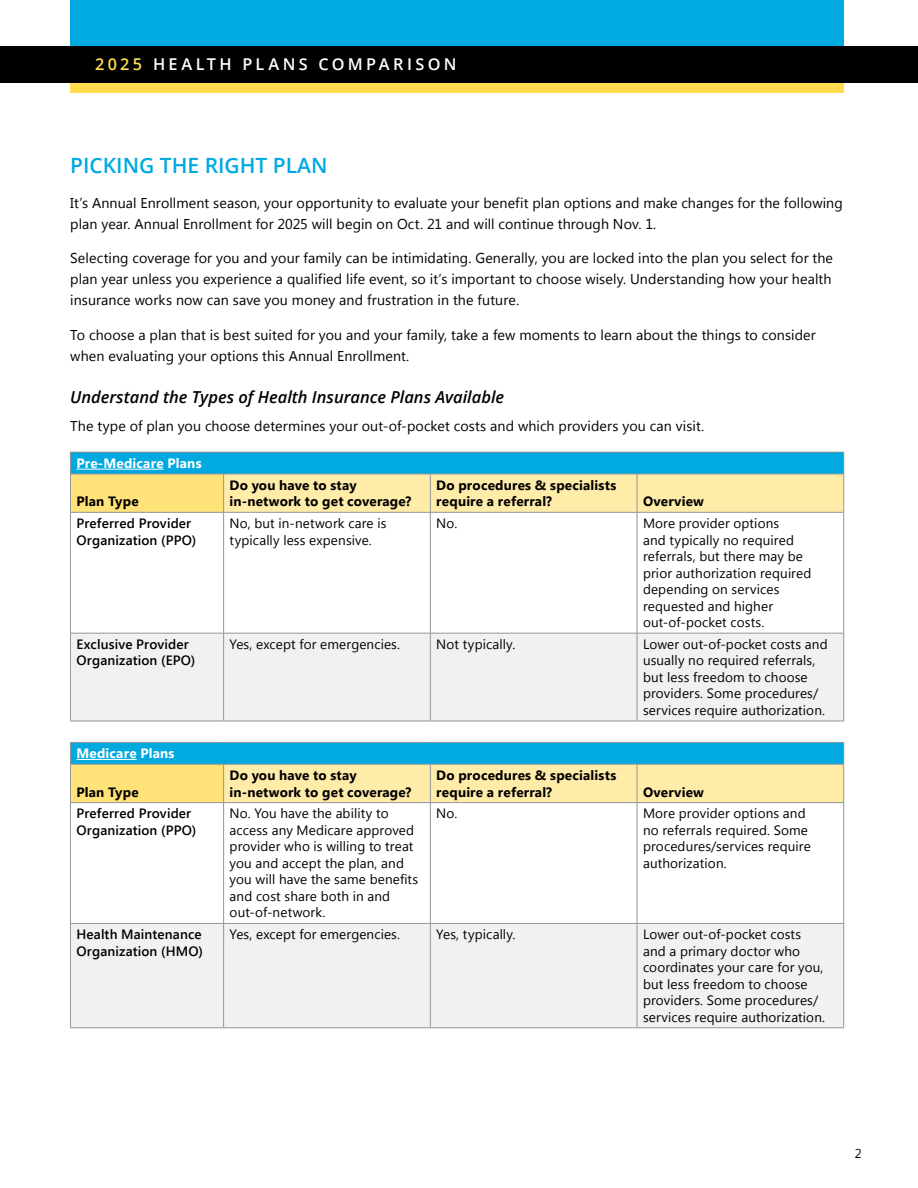
<style>
.page{position:relative;width:918px;height:1188px;background:#fff}
.page>*{position:absolute;margin:0;border:0;box-sizing:border-box;transform-origin:0 0}
.t1{font:600 21px "Open Sans";color:#01a9e1}
.t2{font:italic 600 16.5px "Open Sans";color:#000}
.t3{font:600 16.2px "Open Sans";letter-spacing:.21em;color:#fff}
.t4{font:14.25px/21px "Segoe UI";letter-spacing:.005em;color:#000}
.t5{font:13.5px/16.5px "Segoe UI";letter-spacing:.01em;color:#000}
.t6{font:700 13.5px/16.5px "Segoe UI";letter-spacing:.015em;color:#000}
.t7{font:600 13.5px/16.5px "Segoe UI";letter-spacing:.01em;color:#000}
.t8{font:700 13.5px "Segoe UI";letter-spacing:.01em;color:#fff}
.t9{font:12.75px "Segoe UI";color:#000}
.s1{color:#ffdd4f}
</style>
<div class="page">
<div style="left:70px;top:67px;width:774px;height:25px;background:#ffdd4f"></div>
<div style="left:70px;top:0;width:774px;height:64px;background:#01a9e1"></div>
<div style="left:0;top:46px;width:918px;height:37px;background:#000"></div>
<div style="left:70px;top:452px;width:774px;height:22px;background:#01a9e1"></div>
<div style="left:70px;top:474px;width:154px;height:38px;background:#ffe378"></div>
<div style="left:71px;top:634px;width:772px;height:87px;background:#f1f1f2"></div>
<hr style="left:430px;top:513px;width:1px;height:120px;background:#939598">
<hr style="left:637px;top:513px;width:1px;height:120px;background:#939598">
<hr style="left:430px;top:633px;width:1px;height:88px;background:#939598">
<hr style="left:637px;top:633px;width:1px;height:88px;background:#939598">
<hr style="left:843px;top:513px;width:1px;height:120px;background:#939598">
<hr style="left:70px;top:513px;width:1px;height:120px;background:#939598">
<hr style="left:223px;top:513px;width:1px;height:120px;background:#939598">
<hr style="left:70px;top:633px;width:154px;height:1px;background:#939598">
<hr style="left:70px;top:633px;width:1px;height:88px;background:#939598">
<hr style="left:70px;top:721px;width:154px;height:1px;background:#939598">
<hr style="left:224px;top:633px;width:206px;height:1px;background:#939598">
<hr style="left:223px;top:633px;width:1px;height:88px;background:#939598">
<hr style="left:430px;top:633px;width:207px;height:1px;background:#939598">
<hr style="left:637px;top:633px;width:207px;height:1px;background:#939598">
<hr style="left:843px;top:633px;width:1px;height:88px;background:#939598">
<hr style="left:224px;top:721px;width:206px;height:1px;background:#939598">
<hr style="left:430px;top:721px;width:207px;height:1px;background:#939598">
<hr style="left:637px;top:721px;width:207px;height:1px;background:#939598">
<hr style="left:70px;top:452px;width:154px;height:1px;background:#939598">
<svg style="left:70px;top:452px;width:1px;height:22px"></svg>
<svg style="left:224px;top:452px;width:620px;height:60px"></svg>
<hr style="left:70px;top:474px;width:154px;height:1px;background:#939598">
<hr style="left:70px;top:474px;width:1px;height:38px;background:#939598">
<hr style="left:70px;top:512px;width:154px;height:1px;background:#939598">
<hr style="left:224px;top:474px;width:206px;height:1px;background:#939598">
<hr style="left:223px;top:474px;width:1px;height:38px;background:#939598">
<hr style="left:430px;top:474px;width:207px;height:1px;background:#939598">
<hr style="left:637px;top:474px;width:207px;height:1px;background:#939598">
<hr style="left:843px;top:474px;width:1px;height:38px;background:#939598">
<hr style="left:224px;top:512px;width:206px;height:1px;background:#939598">
<hr style="left:430px;top:512px;width:207px;height:1px;background:#939598">
<hr style="left:637px;top:512px;width:207px;height:1px;background:#939598">
<hr style="left:76px;top:469px;width:88px;height:1px;background:#fff">
<div style="left:70px;top:742px;width:774px;height:22px;background:#01a9e1"></div>
<div style="left:70px;top:764px;width:154px;height:39px;background:#ffe378"></div>
<div style="left:71px;top:924px;width:772px;height:104px;background:#f1f1f2"></div>
<hr style="left:430px;top:803px;width:1px;height:120px;background:#939598">
<hr style="left:637px;top:803px;width:1px;height:120px;background:#939598">
<hr style="left:430px;top:924px;width:1px;height:104px;background:#939598">
<hr style="left:637px;top:924px;width:1px;height:104px;background:#939598">
<hr style="left:843px;top:803px;width:1px;height:120px;background:#939598">
<hr style="left:70px;top:803px;width:1px;height:120px;background:#939598">
<hr style="left:223px;top:803px;width:1px;height:120px;background:#939598">
<hr style="left:70px;top:923px;width:154px;height:1px;background:#939598">
<hr style="left:70px;top:924px;width:1px;height:104px;background:#939598">
<hr style="left:70px;top:1028px;width:154px;height:1px;background:#939598">
<hr style="left:224px;top:923px;width:206px;height:1px;background:#939598">
<hr style="left:223px;top:924px;width:1px;height:104px;background:#939598">
<hr style="left:430px;top:923px;width:207px;height:1px;background:#939598">
<hr style="left:637px;top:923px;width:207px;height:1px;background:#939598">
<hr style="left:843px;top:924px;width:1px;height:104px;background:#939598">
<hr style="left:224px;top:1028px;width:206px;height:1px;background:#939598">
<hr style="left:430px;top:1028px;width:207px;height:1px;background:#939598">
<hr style="left:637px;top:1028px;width:207px;height:1px;background:#939598">
<hr style="left:70px;top:742px;width:154px;height:1px;background:#939598">
<svg style="left:70px;top:743px;width:1px;height:21px"></svg>
<hr style="left:224px;top:742px;width:206px;height:1px;background:#939598">
<hr style="left:430px;top:742px;width:207px;height:1px;background:#939598">
<hr style="left:637px;top:742px;width:207px;height:1px;background:#939598">
<svg style="left:224px;top:743px;width:620px;height:59px"></svg>
<hr style="left:70px;top:764px;width:154px;height:1px;background:#939598">
<hr style="left:70px;top:764px;width:1px;height:38px;background:#939598">
<hr style="left:70px;top:802px;width:154px;height:1px;background:#939598">
<hr style="left:224px;top:764px;width:206px;height:1px;background:#939598">
<hr style="left:223px;top:764px;width:1px;height:38px;background:#939598">
<hr style="left:430px;top:764px;width:207px;height:1px;background:#939598">
<hr style="left:637px;top:764px;width:207px;height:1px;background:#939598">
<hr style="left:843px;top:764px;width:1px;height:38px;background:#939598">
<hr style="left:224px;top:802px;width:206px;height:1px;background:#939598">
<hr style="left:430px;top:802px;width:207px;height:1px;background:#939598">
<hr style="left:637px;top:802px;width:207px;height:1px;background:#939598">
<hr style="left:76px;top:759px;width:61px;height:1px;background:#fff">
<p class="t3" style="left:95px;top:53px;width:363px"><span class="s1">2025</span> HEALTH PLANS COMPARISON</p>
<h1 class="t1" style="left:70px;top:151px;width:259px">PICKING THE RIGHT PLAN</h1>
<p class="t4" style="left:70px;top:191px;width:774px">It’s Annual Enrollment season, your opportunity to evaluate your benefit plan options and make changes for the following plan year. Annual Enrollment for 2025 will begin on Oct. 21 and will continue through Nov. 1.</p>
<p class="t4" style="left:70px;top:247px;width:764px;text-align:justify">Selecting coverage for you and your family can be intimidating. Generally, you are locked into the plan you select for the plan year unless you experience a qualified life event, so it’s important to choose wisely. Understanding how your health insurance works now can save you money and frustration in the future.</p>
<p class="t4" style="left:70px;top:323px;width:747px">To choose a plan that is best suited for you and your family, take a few moments to learn about the things to consider when evaluating your options this Annual Enrollment.</p>
<p class="t2" style="left:70px;top:386px;width:436px">Understand the Types of Health Insurance Plans Available</p>
<p class="t4" style="left:70px;top:415px;width:636px">The type of plan you choose determines your out-of-pocket costs and which providers you can visit.</p>
<p class="t8" style="left:76px;top:454px;width:127px">Pre-Medicare Plans</p>
<p class="t6" style="left:76px;top:493px;width:64px">Plan Type</p>
<p class="t6" style="left:230px;top:476px;width:183px">Do you have to stay in-network to get coverage?</p>
<p class="t6" style="left:436px;top:476px;width:181px">Do procedures &amp; specialists require a referral?</p>
<p class="t6" style="left:643px;top:493px;width:62px">Overview</p>
<p class="t7" style="left:76px;top:514px;width:121px">Preferred Provider<br>Organization (PPO)</p>
<p class="t5" style="left:230px;top:515px;width:158px">No, but in-network care is typically less expensive.</p>
<p class="t5" style="left:436px;top:515px;width:23px">No.</p>
<p class="t5" style="left:643px;top:515px;width:170px">More provider options<br>and typically no required referrals, but there may be prior authorization required depending on services requested and higher out-of-pocket costs.</p>
<p class="t7" style="left:76px;top:635px;width:120px">Exclusive Provider<br>Organization (EPO)</p>
<p class="t5" style="left:230px;top:635px;width:172px">Yes, except for emergencies.</p>
<p class="t5" style="left:436px;top:635px;width:80px">Not typically.</p>
<p class="t5" style="left:643px;top:635px;width:186px">Lower out-of-pocket costs and usually no required referrals, but less freedom to choose providers. Some procedures/ services require authorization.</p>
<p class="t8" style="left:76px;top:744px;width:100px">Medicare Plans</p>
<p class="t6" style="left:76px;top:783px;width:64px">Plan Type</p>
<p class="t6" style="left:230px;top:766px;width:183px">Do you have to stay in-network to get coverage?</p>
<p class="t6" style="left:436px;top:766px;width:181px">Do procedures &amp; specialists require a referral?</p>
<p class="t6" style="left:643px;top:783px;width:62px">Overview</p>
<p class="t7" style="left:76px;top:805px;width:121px">Preferred Provider<br>Organization (PPO)</p>
<p class="t5" style="left:230px;top:805px;width:190px">No. You have the ability to access any Medicare approved provider who is willing to treat you and accept the plan, and you will have the same benefits and cost share both in and out-of-network.</p>
<p class="t5" style="left:436px;top:805px;width:23px">No.</p>
<p class="t5" style="left:643px;top:805px;width:169px">More provider options and no referrals required. Some procedures/services require authorization.</p>
<p class="t7" style="left:76px;top:926px;width:128px">Health Maintenance<br>Organization (HMO)</p>
<p class="t5" style="left:230px;top:926px;width:172px">Yes, except for emergencies.</p>
<p class="t5" style="left:436px;top:926px;width:81px">Yes, typically.</p>
<p class="t5" style="left:643px;top:926px;width:184px">Lower out-of-pocket costs and a primary doctor who coordinates your care for you, but less freedom to choose providers. Some procedures/ services require authorization.</p>
<p class="t9" style="left:855px;top:1145px;width:8px">2</p>
</div>
